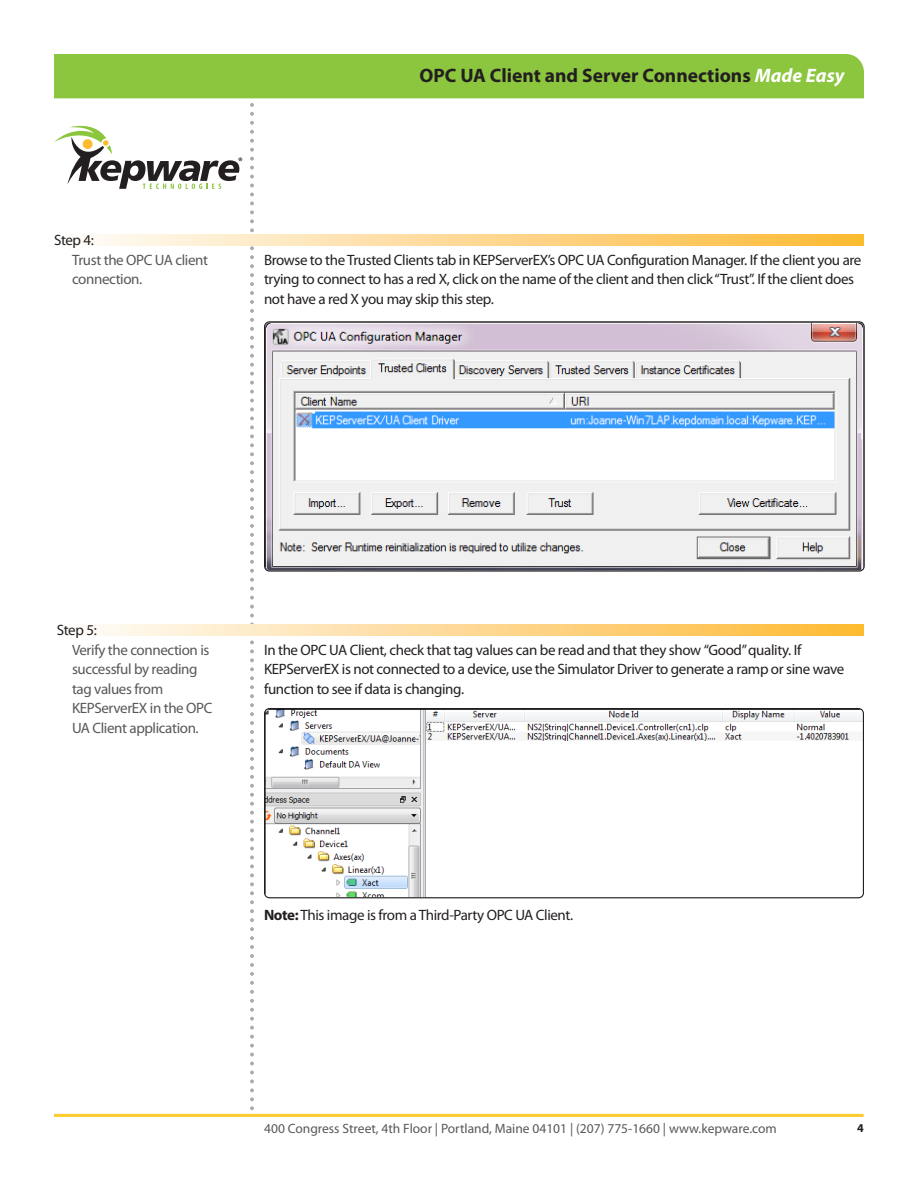
<style>
.page{position:relative;width:918px;height:1188px;background:#fff}
.page>*{position:absolute;margin:0;border:0;box-sizing:border-box;transform-origin:0 0}
.t1{font:700 19.5px "Myriad Pro";color:#231f20}
.t2{font:15px/19.5px "Myriad Pro";letter-spacing:-.025em;color:#231f20}
.t3{font:15px/19.5px "Myriad Pro";letter-spacing:-.025em;color:#57585a}
.t4{font:13.5px "Myriad Pro";color:#57585a}
.t5{font:700 12px "Myriad Pro";color:#231f20}
.s1{font-style:italic;color:#fff}
.s2{font-weight:700}
</style>
<div class="page">
<hr style="left:54px;top:1114px;width:810px;height:3px;background:#fecb2d">
<svg style="left:250px;top:202px;width:4px;height:200px"></svg>
<svg style="left:250px;top:408px;width:4px;height:3px"></svg>
<svg style="left:250px;top:417px;width:4px;height:200px"></svg>
<svg style="left:250px;top:641px;width:4px;height:191px"></svg>
<svg style="left:250px;top:838px;width:4px;height:3px"></svg>
<svg style="left:250px;top:847px;width:4px;height:3px"></svg>
<svg style="left:250px;top:856px;width:4px;height:200px"></svg>
<svg style="left:250px;top:1062px;width:4px;height:3px"></svg>
<svg style="left:250px;top:1071px;width:4px;height:39px"></svg>
<svg style="left:54px;top:54px;width:810px;height:142px"></svg>
<svg style="left:93px;top:625px;width:771px;height:10px;background:#fdd892"></svg>
<svg style="left:93px;top:235px;width:771px;height:10px;background:#fdd892"></svg>
<img style="left:266px;top:323px;width:597px;height:247px">
<div style="left:264px;top:321px;width:601px;height:251px;border:1px solid #231f20;border-radius:5px"></div>
<svg style="left:266px;top:710px;width:596px;height:186px"></svg>
<div style="left:264px;top:708px;width:600px;height:190px;border:1px solid #231f20;border-radius:5px"></div>
<h1 class="t1" style="left:420px;top:64px;width:426px">OPC UA Client and Server Connections <span class="s1">Made Easy</span></h1>
<p class="t2" style="left:54px;top:231px;width:42px">Step 4:</p>
<p class="t3" style="left:72px;top:250px;width:138px">Trust the OPC UA client connection.</p>
<p class="t2" style="left:264px;top:250px;width:599px">Browse to the Trusted Clients tab in KEPServerEX’s OPC UA Configuration Manager. If the client you are trying to connect to has a red X, click on the name of the client and then click “Trust”. If the client does not have a red X you may skip this step.</p>
<p class="t2" style="left:57px;top:621px;width:42px">Step 5:</p>
<p class="t3" style="left:72px;top:640px;width:142px">Verify the connection is successful by reading tag values from<br>KEPServerEX in the OPC<br>UA Client application.</p>
<p class="t2" style="left:264px;top:640px;width:582px">In the OPC UA Client, check that tag values can be read and that they show “Good” quality. If<br>KEPServerEX is not connected to a device, use the Simulator Driver to generate a ramp or sine wave function to see if data is changing.</p>
<p class="t2" style="left:264px;top:906px;width:311px"><span class="s2">Note:</span> This image is from a Third-Party OPC UA Client.</p>
<p class="t4" style="left:264px;top:1121px;width:514px">400 Congress Street, 4th Floor | Portland, Maine 04101 | (207) 775-1660 | www.kepware.com</p>
<p class="t5" style="left:857px;top:1121px;width:8px">4</p>
</div>
